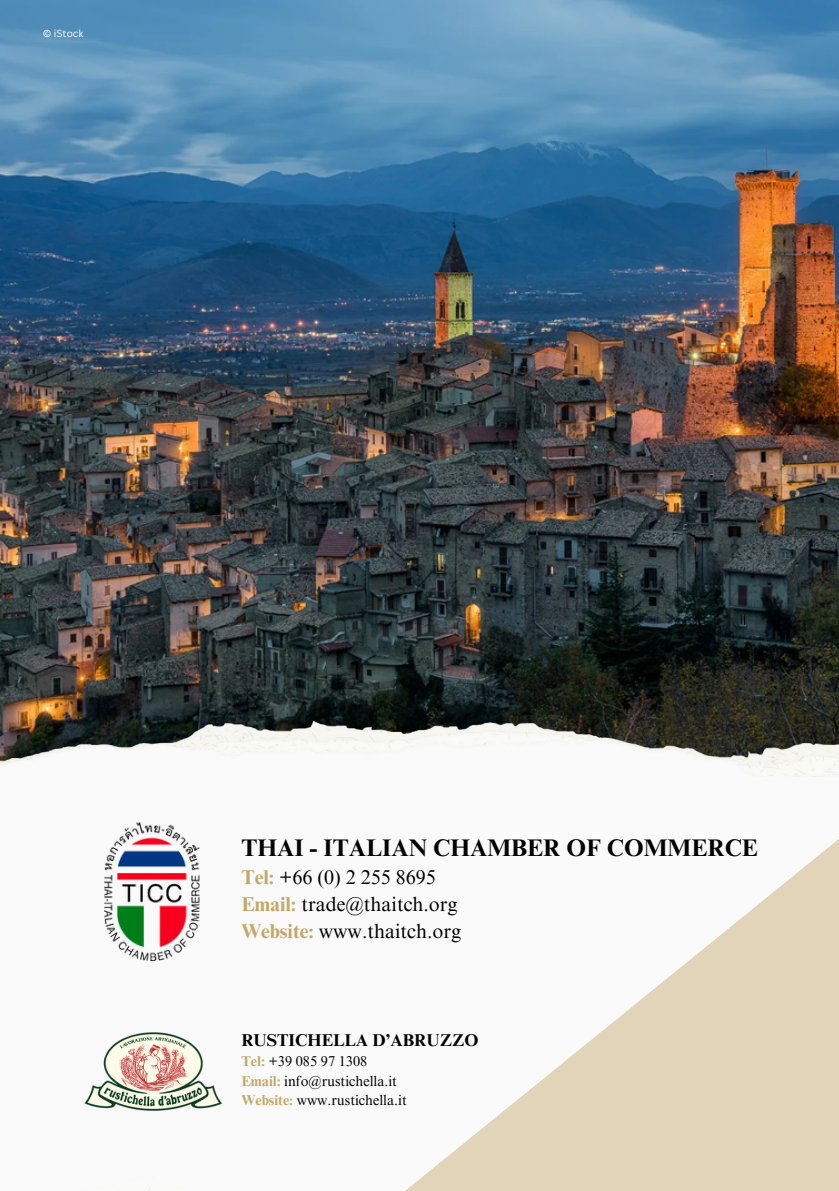
<style>
.page{position:relative;width:839px;height:1191px;background:#fff}
.page>*{position:absolute;margin:0;border:0;box-sizing:border-box;transform-origin:0 0}
.t1{font:700 24px "Times NRMT Pro";color:#000}
.t2{font:20px "Times NRMT Pro";color:#000}
.t3{font:700 17.2px "Times NRMT Pro";color:#000}
.t4{font:14.2px "Times NRMT Pro";color:#000}
.t5{font:10px "Canva Sans";color:#fff}
.s1{font-weight:700;color:#c4a768}
</style>
<div class="page">
<img style="left:0;top:0;width:838px;height:721px">
<img style="left:0;top:721px;width:838px;height:470px">
<img style="left:104px;top:822px;width:98px;height:138px">
<img style="left:81px;top:1031px;width:143px;height:81px">
<svg style="left:257px;top:789px;width:581px;height:402px"></svg>
<p class="t5" style="left:43px;top:27px;width:42px">© iStock</p>
<p class="t1" style="left:241px;top:839px;width:518px">THAI - ITALIAN CHAMBER OF COMMERCE</p>
<p class="t2" style="left:241px;top:870px;width:196px"><span class="s1">Tel:</span> +66 (0) 2 255 8695</p>
<p class="t2" style="left:241px;top:897px;width:218px"><span class="s1">Email:</span> trade@thaitch.org</p>
<p class="t2" style="left:241px;top:924px;width:221px"><span class="s1">Website:</span> www.thaitch.org</p>
<p class="t3" style="left:241px;top:1034px;width:239px">RUSTICHELLA D’ABRUZZO</p>
<p class="t4" style="left:241px;top:1056px;width:127px"><span class="s1">Tel:</span> +39 085 97 1308</p>
<p class="t4" style="left:241px;top:1076px;width:157px"><span class="s1">Email:</span> info@rustichella.it</p>
<p class="t4" style="left:241px;top:1095px;width:167px"><span class="s1">Website:</span> www.rustichella.it</p>
</div>
